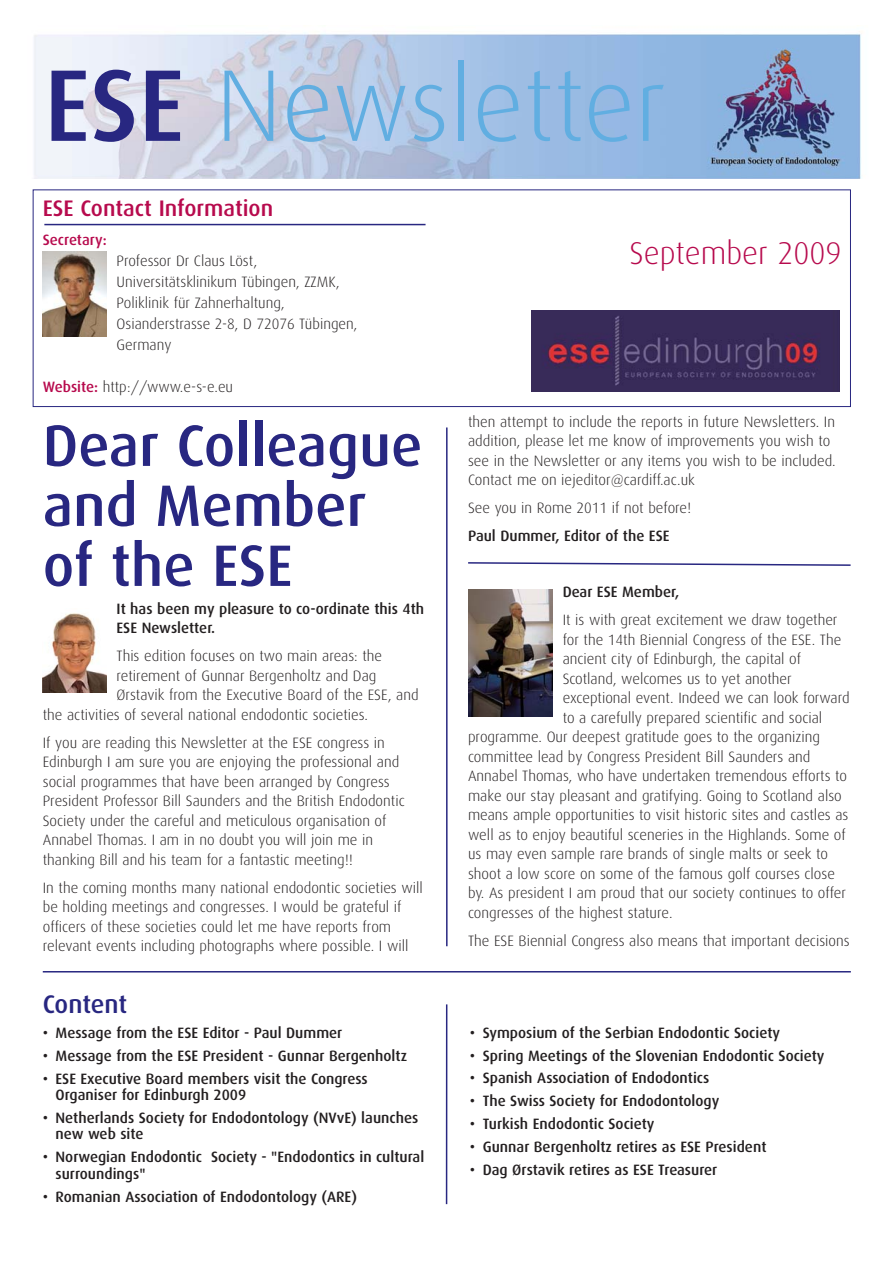
<style>
.page{position:relative;width:893px;height:1262px;background:#fff}
.page>*{position:absolute;margin:0;border:0;box-sizing:border-box;transform-origin:0 0}
.t1{font:300 102px "Dax";color:#61aee1}
.t2{font:500 58.5px/60px "Dax";color:#282781}
.t3{font:300 31.5px "Dax";color:#b70a4d}
.t4{font:500 25.5px "Dax";letter-spacing:-.005em;color:#282781}
.t5{font:500 22.5px "Dax";color:#b70a4d}
.t6{font:300 15px/19.5px "Dax";color:#231f20}
.t7{font:500 15px/16.5px "Dax";color:#231f20}
.t8{font:500 15px "Dax";color:#b70a4d}
.s1{font-weight:500;color:#282781}
.s2{font-weight:500;color:#b70a4d}
</style>
<div class="page">
<img style="left:34px;top:33px;width:828px;height:146px">
<div style="left:33px;top:189px;width:818px;height:218px;border:1px solid #282781"></div>
<hr style="left:446px;top:427px;width:1px;height:519px;background:#282781">
<hr style="left:44px;top:224px;width:381px;height:1px;background:#282781">
<img style="left:532px;top:311px;width:307px;height:81px">
<img style="left:43px;top:252px;width:63px;height:84px">
<img style="left:43px;top:613px;width:63px;height:80px">
<hr style="left:43px;top:971px;width:808px;height:1px;background:#282781">
<hr style="left:446px;top:1004px;width:1px;height:200px;background:#282781">
<svg style="left:468px;top:562px;width:383px;height:4px"></svg>
<img style="left:468px;top:590px;width:84px;height:127px">
<h1 class="t1" style="left:44px;top:61px;width:623px"><span class="s1">ESE</span> Newsletter</h1>
<h3 class="t5" style="left:43px;top:198px;width:232px">ESE Contact Information</h3>
<p class="t8" style="left:43px;top:233px;width:65px">Secretary:</p>
<p class="t6" style="left:117px;top:252px;width:242px;line-height:21px">Professor Dr Claus Löst,<br>Universitätsklinikum Tübingen, ZZMK,<br>Poliklinik für Zahnerhaltung,<br>Osianderstrasse 2-8, D 72076 Tübingen,<br>Germany</p>
<p class="t6" style="left:43px;top:378px;width:192px"><span class="s2">Website:</span> http://www.e-s-e.eu</p>
<h2 class="t2" style="left:43px;top:420px;width:381px">Dear Colleague and Member of the ESE</h2>
<p class="t7" style="left:117px;top:600px;width:309px;line-height:19.5px">It has been my pleasure to co-ordinate this 4th<br>ESE Newsletter.</p>
<p class="t6" style="left:117px;top:647px;width:267px">This edition focuses on two main areas: the</p>
<p class="t6" style="left:117px;top:667px;width:261px">retirement of Gunnar Bergenholtz and Dag</p>
<p class="t6" style="left:117px;top:686px;width:304px">Ørstavik from the Executive Board of the ESE, and</p>
<p class="t6" style="left:43px;top:706px;width:327px">the activities of several national endodontic societies.</p>
<p class="t6" style="left:43px;top:734px;width:363px">If you are reading this Newsletter at the ESE congress in Edinburgh I am sure you are enjoying the professional and social programmes that have been arranged by Congress President Professor Bill Saunders and the British Endodontic Society under the careful and meticulous organisation of Annabel Thomas. I am in no doubt you will join me in thanking Bill and his team for a fantastic meeting!!</p>
<p class="t6" style="left:43px;top:879px;width:382px">In the coming months many national endodontic societies will be holding meetings and congresses. I would be grateful if officers of these societies could let me have reports from relevant events including photographs where possible. I will</p>
<h3 class="t4" style="left:43px;top:993px;width:86px">Content</h3>
<p class="t7" style="left:43px;top:1025px;width:301px">• Message from the ESE Editor - Paul Dummer</p>
<p class="t7" style="left:43px;top:1048px;width:366px">• Message from the ESE President - Gunnar Bergenholtz</p>
<p class="t7" style="left:56px;top:1071px;width:314px;text-indent:-13px">• ESE Executive Board members visit the Congress<br>Organiser for Edinburgh 2009</p>
<p class="t7" style="left:56px;top:1110px;width:364px;text-indent:-13px">• Netherlands Society for Endodontology (NVvE) launches new web site</p>
<p class="t7" style="left:56px;top:1150px;width:370px;text-indent:-13px">• Norwegian Endodontic Society - "Endodontics in cultural surroundings"</p>
<p class="t7" style="left:43px;top:1189px;width:316px">• Romanian Association of Endodontology (ARE)</p>
<h3 class="t3" style="left:629px;top:239px;width:214px">September 2009</h3>
<p class="t6" style="left:468px;top:413px;width:369px">then attempt to include the reports in future Newsletters. In addition, please let me know of improvements you wish to see in the Newsletter or any items you wish to be included.<br>Contact me on iejeditor@cardiff.ac.uk</p>
<p class="t6" style="left:468px;top:499px;width:225px">See you in Rome 2011 if not before!</p>
<p class="t7" style="left:468px;top:529px;width:203px">Paul Dummer, Editor of the ESE</p>
<p class="t7" style="left:563px;top:585px;width:118px">Dear ESE Member,</p>
<p class="t6" style="left:563px;top:611px;width:276px">It is with great excitement we draw together</p>
<p class="t6" style="left:563px;top:631px;width:280px">for the 14th Biennial Congress of the ESE. The</p>
<p class="t6" style="left:563px;top:650px;width:240px">ancient city of Edinburgh, the capital of</p>
<p class="t6" style="left:563px;top:670px;width:231px">Scotland, welcomes us to yet another</p>
<p class="t6" style="left:563px;top:689px;width:288px">exceptional event. Indeed we can look forward</p>
<p class="t6" style="left:563px;top:709px;width:261px">to a carefully prepared scientific and social</p>
<p class="t6" style="left:468px;top:728px;width:353px">programme. Our deepest gratitude goes to the organizing</p>
<p class="t6" style="left:468px;top:748px;width:344px">committee lead by Congress President Bill Saunders and</p>
<p class="t6" style="left:468px;top:767px;width:381px">Annabel Thomas, who have undertaken tremendous efforts to</p>
<p class="t6" style="left:468px;top:787px;width:375px">make our stay pleasant and gratifying. Going to Scotland also</p>
<p class="t6" style="left:468px;top:806px;width:382px">means ample opportunities to visit historic sites and castles as</p>
<p class="t6" style="left:468px;top:826px;width:379px">well as to enjoy beautiful sceneries in the Highlands. Some of</p>
<p class="t6" style="left:468px;top:845px;width:361px">us may even sample rare brands of single malts or seek to</p>
<p class="t6" style="left:468px;top:865px;width:368px">shoot a low score on some of the famous golf courses close</p>
<p class="t6" style="left:468px;top:884px;width:379px">by. As president I am proud that our society continues to offer</p>
<p class="t6" style="left:468px;top:904px;width:206px">congresses of the highest stature.</p>
<p class="t6" style="left:468px;top:932px;width:383px">The ESE Biennial Congress also means that important decisions</p>
<p class="t7" style="left:470px;top:1025px;width:311px">• Symposium of the Serbian Endodontic Society</p>
<p class="t7" style="left:470px;top:1048px;width:356px">• Spring Meetings of the Slovenian Endodontic Society</p>
<p class="t7" style="left:470px;top:1071px;width:241px">• Spanish Association of Endodontics</p>
<p class="t7" style="left:470px;top:1094px;width:251px">• The Swiss Society for Endodontology</p>
<p class="t7" style="left:470px;top:1117px;width:186px">• Turkish Endodontic Society</p>
<p class="t7" style="left:470px;top:1139px;width:298px">• Gunnar Bergenholtz retires as ESE President</p>
<p class="t7" style="left:470px;top:1162px;width:249px">• Dag Ørstavik retires as ESE Treasurer</p>
</div>
